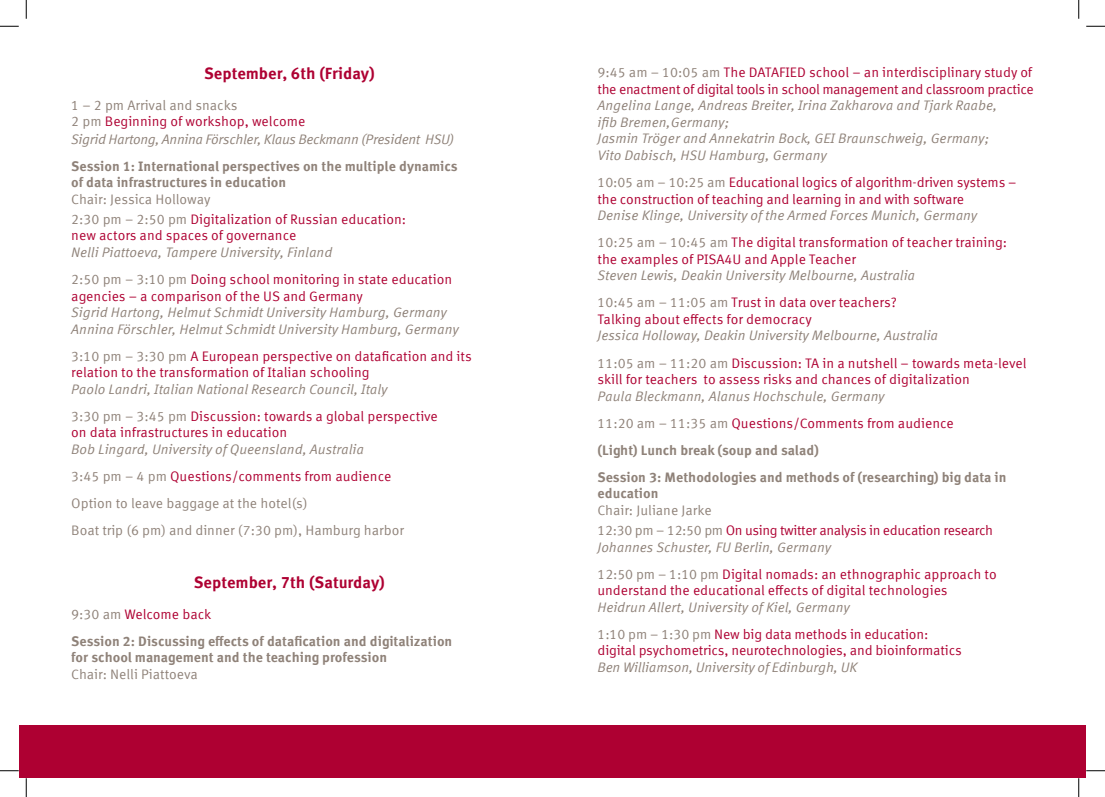
<style>
.page{position:relative;width:1105px;height:797px;background:#fff}
.page>*{position:absolute;margin:0;border:0;box-sizing:border-box;transform-origin:0 0}
.t1{font:700 16.25px "Meta Corr Offc";color:#ae0032}
.t2{font:italic 13.75px/27.1px "Meta Corr Offc";color:#8f8279}
.t3{font:13.75px/16.5px "Meta Corr Offc";letter-spacing:-.005em;color:#ae0032}
.t4{font:700 13.75px/27.1px "Meta Corr Offc";color:#8f8279}
.t5{font:13.75px/27.1px "Meta Corr Offc";color:#8f8279}
.t6{font:13.75px/16.5px "Meta Corr Offc";letter-spacing:-.025em;color:#ae0032}
.t7{font:italic 13.75px/16.9px "Meta Corr Offc";letter-spacing:-.025em;color:#8f8279}
.s1{font-style:normal}
.s2{font-style:normal;color:#ae0032}
.s3{color:#ae0032}
.s4{color:#8f8279}
.s5{font-style:italic}
.s6{font-weight:400}
.s7{font-weight:400;color:#ae0032}
.s8{font-weight:400;font-style:italic}
.s9{font-style:italic;color:#8f8279}
</style>
<div class="page">
<div style="left:19px;top:725px;width:1067px;height:52px;background:#ae0032"></div>
<svg style="left:0;top:25px;width:19px;height:2px"></svg>
<svg style="left:1086px;top:25px;width:19px;height:2px"></svg>
<svg style="left:0;top:770px;width:19px;height:1px"></svg>
<svg style="left:1086px;top:770px;width:19px;height:1px"></svg>
<svg style="left:25px;top:0;width:2px;height:19px"></svg>
<svg style="left:25px;top:778px;width:2px;height:19px"></svg>
<svg style="left:1078px;top:0;width:1px;height:19px"></svg>
<svg style="left:1078px;top:778px;width:1px;height:19px"></svg>
<p class="t1" style="left:204px;top:64px;width:172px">September, 6th (Friday)</p>
<p class="t7" style="left:71px;top:97px;width:385px"><span class="s1">1 – 2 pm Arrival and snacks<br>2 pm</span> <span class="s2">Beginning of workshop, welcome<br></span>Sigrid Hartong, Annina Förschler, Klaus Beckmann (President HSU)</p>
<p class="t4" style="left:71px;top:158px;width:388px;line-height:16.5px">Session 1: International perspectives on the multiple dynamics of data infrastructures in education</p>
<p class="t5" style="left:71px;top:189px;width:336px;line-height:20px">Chair: Jessica Holloway<br>2:30 pm – 2:50 pm <span class="s3">Digitalization of Russian education:</span></p>
<p class="t3" style="left:71px;top:228px;width:227px">new actors and spaces of governance</p>
<p class="t2" style="left:71px;top:239px;width:382px">Nelli Piattoeva, Tampere University, Finland<br><span class="s1">2:50 pm – 3:10 pm</span> <span class="s2">Doing school monitoring in state education</span></p>
<p class="t3" style="left:71px;top:288px;width:293px">agencies – a comparison of the US and Germany</p>
<p class="t2" style="left:71px;top:304px;width:389px;line-height:16.5px">Sigrid Hartong, Helmut Schmidt University Hamburg, Germany<br>Annina Förschler, Helmut Schmidt University Hamburg, Germany</p>
<p class="t3" style="left:71px;top:348px;width:402px"><span class="s4">3:10 pm – 3:30 pm</span> A European perspective on datafication and its relation to the transformation of Italian schooling</p>
<p class="t2" style="left:71px;top:376px;width:368px">Paolo Landri, Italian National Research Council, Italy<br><span class="s1">3:30 pm – 3:45 pm</span> <span class="s2">Discussion: towards a global perspective</span></p>
<p class="t3" style="left:71px;top:424px;width:217px">on data infrastructures in education</p>
<p class="t5" style="left:71px;top:436px;width:334px"><span class="s5">Bob Lingard, University of Queensland, Australia<br></span>3:45 pm – 4 pm <span class="s3">Questions/comments from audience </span>Option to leave baggage at the hotel(s)<br>Boat trip (6 pm) and dinner (7:30 pm), Hamburg harbor</p>
<p class="t1" style="left:194px;top:572px;width:193px">September, 7th (Saturday)</p>
<p class="t4" style="left:71px;top:600px;width:383px"><span class="s6">9:30 am</span> <span class="s7">Welcome back<br></span>Session 2: Discussing effects of datafication and digitalization</p>
<p class="t4" style="left:71px;top:644px;width:317px">for school management and the teaching profession</p>
<p class="t5" style="left:71px;top:660px;width:128px">Chair: Nelli Piattoeva</p>
<p class="t6" style="left:597px;top:65px;width:438px"><span class="s4">9:45 am – 10:05 am</span> The DATAFIED school – an interdisciplinary study of the enactment of digital tools in school management and classroom practice</p>
<p class="t2" style="left:597px;top:98px;width:401px;line-height:16.5px">Angelina Lange, Andreas Breiter, Irina Zakharova and Tjark Raabe, ifib Bremen,Germany;<br>Jasmin Tröger and Annekatrin Bock, GEI Braunschweig, Germany; Vito Dabisch, HSU Hamburg, Germany</p>
<p class="t3" style="left:597px;top:174px;width:421px"><span class="s4">10:05 am – 10:25 am</span> Educational logics of algorithm-driven systems – the construction of teaching and learning in and with software</p>
<p class="t2" style="left:597px;top:202px;width:411px">Denise Klinge, University of the Armed Forces Munich, Germany<br><span class="s1">10:25 am – 10:45 am</span> <span class="s2">The digital transformation of teacher training:</span></p>
<p class="t3" style="left:597px;top:251px;width:260px">the examples of PISA4U and Apple Teacher</p>
<p class="t2" style="left:597px;top:262px;width:319px">Steven Lewis, Deakin University Melbourne, Australia<br><span class="s1">10:45 am – 11:05 am</span> <span class="s2">Trust in data over teachers?</span></p>
<p class="t3" style="left:597px;top:311px;width:216px">Talking about effects for democracy</p>
<p class="t2" style="left:597px;top:322px;width:431px">Jessica Holloway, Deakin University Melbourne, Australia<br><span class="s1">11:05 am – 11:20 am</span> <span class="s2">Discussion: TA in a nutshell – towards meta-level</span></p>
<p class="t3" style="left:597px;top:371px;width:374px">skill for teachers to assess risks and chances of digitalization</p>
<p class="t4" style="left:597px;top:382px;width:411px"><span class="s8">Paula Bleckmann, Alanus Hochschule, Germany<br></span><span class="s6">11:20 am – 11:35 am</span> <span class="s7">Questions/Comments from audience<br></span>(Light) Lunch break (soup and salad)<br>Session 3: Methodologies and methods of (researching) big data in</p>
<p class="t4" style="left:597px;top:480px;width:63px">education</p>
<p class="t6" style="left:597px;top:500px;width:397px;line-height:20px"><span class="s4">Chair: Juliane Jarke<br>12:30 pm – 12:50 pm</span> On using twitter analysis in education research</p>
<p class="t3" style="left:597px;top:533px;width:401px;line-height:27.1px"><span class="s9">Johannes Schuster, FU Berlin, Germany<br></span><span class="s4">12:50 pm – 1:10 pm</span> Digital nomads: an ethnographic approach to</p>
<p class="t3" style="left:597px;top:582px;width:352px">understand the educational effects of digital technologies</p>
<p class="t2" style="left:597px;top:593px;width:332px">Heidrun Allert, University of Kiel, Germany<br><span class="s1">1:10 pm – 1:30 pm</span> <span class="s2">New big data methods in education:</span></p>
<p class="t3" style="left:597px;top:642px;width:366px">digital psychometrics, neurotechnologies, and bioinformatics</p>
<p class="t2" style="left:597px;top:653px;width:261px">Ben Williamson, University of Edinburgh, UK</p>
</div>
